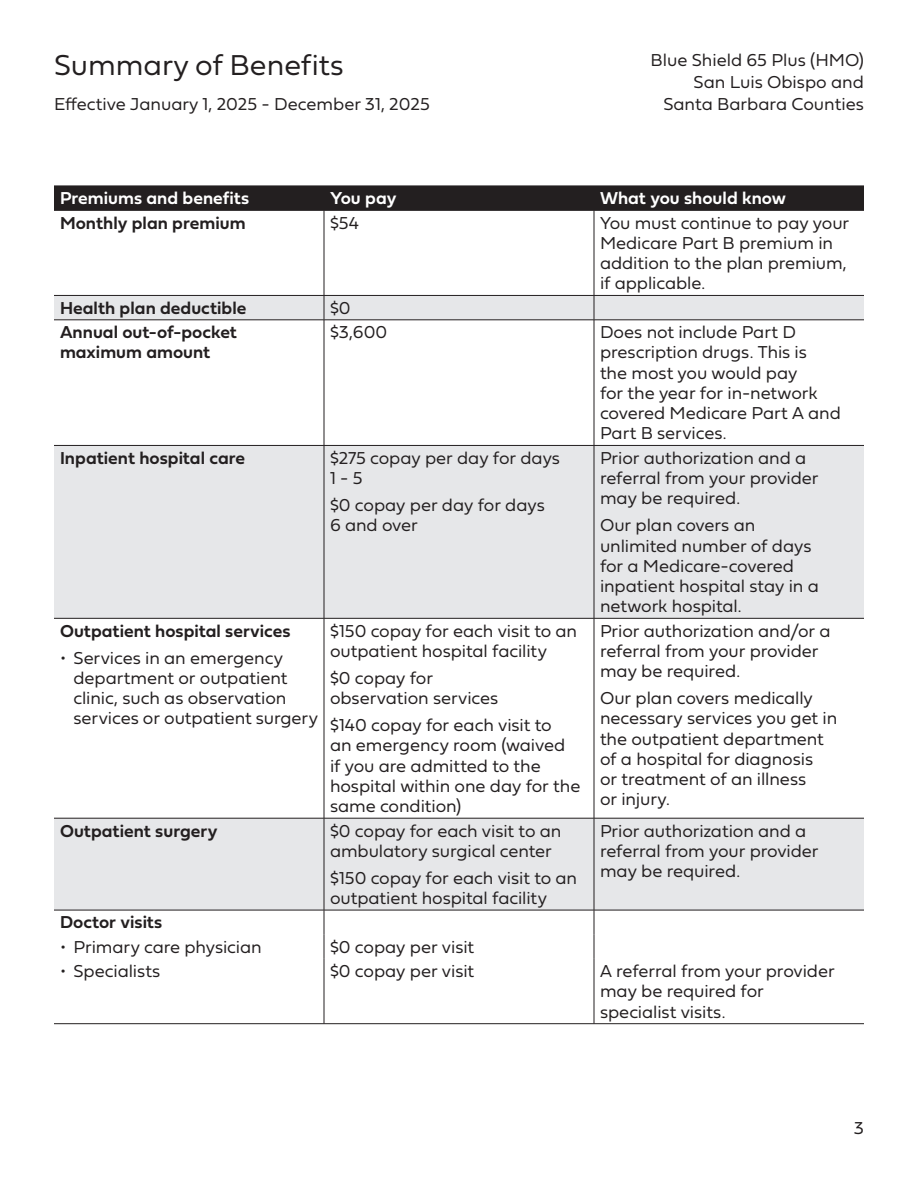
<style>
.page{position:relative;width:918px;height:1188px;background:#fff}
.page>*{position:absolute;margin:0;border:0;box-sizing:border-box;transform-origin:0 0}
.t1{font:30px "Fieldwork Geo Light";color:#231f20}
.t2{font:18px/20.2px "Fieldwork Geo Light";letter-spacing:-.005em;color:#231f20}
.t3{font:18px/20.2px "Fieldwork Geo Demibold";color:#231f20}
.t4{font:18px "Fieldwork Geo Demibold";color:#fff}
</style>
<div class="page">
<svg style="left:54px;top:296px;width:810px;height:614px"></svg>
<div style="left:54px;top:186px;width:810px;height:24px;background:#231f20"></div>
<hr style="left:54px;top:210px;width:270px;height:1px;background:#231f20">
<hr style="left:324px;top:210px;width:270px;height:1px;background:#231f20">
<hr style="left:324px;top:211px;width:1px;height:84px;background:#231f20">
<hr style="left:594px;top:210px;width:270px;height:1px;background:#231f20">
<hr style="left:594px;top:211px;width:1px;height:84px;background:#231f20">
<hr style="left:54px;top:295px;width:270px;height:1px;background:#231f20">
<hr style="left:324px;top:295px;width:270px;height:1px;background:#231f20">
<svg style="left:324px;top:296px;width:1px;height:24px"></svg>
<hr style="left:594px;top:295px;width:270px;height:1px;background:#231f20">
<svg style="left:594px;top:296px;width:1px;height:24px"></svg>
<hr style="left:54px;top:320px;width:270px;height:1px;background:#231f20">
<hr style="left:324px;top:320px;width:270px;height:1px;background:#231f20">
<hr style="left:324px;top:320px;width:1px;height:125px;background:#231f20">
<hr style="left:594px;top:320px;width:270px;height:1px;background:#231f20">
<hr style="left:594px;top:320px;width:1px;height:125px;background:#231f20">
<hr style="left:54px;top:445px;width:270px;height:1px;background:#231f20">
<hr style="left:324px;top:445px;width:270px;height:1px;background:#231f20">
<hr style="left:324px;top:446px;width:1px;height:172px;background:#231f20">
<hr style="left:594px;top:445px;width:270px;height:1px;background:#231f20">
<hr style="left:594px;top:446px;width:1px;height:172px;background:#231f20">
<hr style="left:54px;top:618px;width:270px;height:1px;background:#231f20">
<hr style="left:324px;top:618px;width:270px;height:1px;background:#231f20">
<hr style="left:324px;top:619px;width:1px;height:199px;background:#231f20">
<hr style="left:594px;top:618px;width:270px;height:1px;background:#231f20">
<hr style="left:594px;top:619px;width:1px;height:199px;background:#231f20">
<hr style="left:54px;top:818px;width:270px;height:1px;background:#231f20">
<hr style="left:324px;top:818px;width:270px;height:1px;background:#231f20">
<hr style="left:324px;top:818px;width:1px;height:92px;background:#231f20">
<hr style="left:594px;top:818px;width:270px;height:1px;background:#231f20">
<hr style="left:594px;top:818px;width:1px;height:92px;background:#231f20">
<hr style="left:54px;top:910px;width:270px;height:1px;background:#231f20">
<hr style="left:324px;top:910px;width:270px;height:1px;background:#231f20">
<hr style="left:594px;top:910px;width:270px;height:1px;background:#231f20">
<svg style="left:324px;top:910px;width:1px;height:49px"></svg>
<svg style="left:594px;top:910px;width:1px;height:49px"></svg>
<hr style="left:324px;top:959px;width:1px;height:65px;background:#231f20">
<hr style="left:594px;top:959px;width:1px;height:65px;background:#231f20">
<hr style="left:54px;top:1023px;width:270px;height:1px;background:#231f20">
<hr style="left:324px;top:1023px;width:270px;height:1px;background:#231f20">
<hr style="left:594px;top:1023px;width:270px;height:1px;background:#231f20">
<h2 class="t1" style="left:54px;top:41px;width:291px">Summary of Benefits</h2>
<p class="t2" style="left:54px;top:93px;width:377px">Effective January 1, 2025 - December 31, 2025</p>
<p class="t2" style="left:651px;top:49px;width:215px;line-height:21.6px;text-align:right">Blue Shield 65 Plus (HMO)<br>San Luis Obispo and<br>Santa Barbara Counties</p>
<p class="t4" style="left:60px;top:184px;width:191px">Premiums and benefits</p>
<p class="t4" style="left:330px;top:184px;width:68px">You pay</p>
<p class="t4" style="left:600px;top:184px;width:188px">What you should know</p>
<p class="t3" style="left:60px;top:212px;width:187px">Monthly plan premium</p>
<p class="t2" style="left:330px;top:212px;width:31px">$54</p>
<p class="t2" style="left:600px;top:212px;width:251px">You must continue to pay your<br>Medicare Part B premium in addition to the plan premium, if applicable.</p>
<p class="t3" style="left:60px;top:297px;width:188px">Health plan deductible</p>
<p class="t2" style="left:330px;top:297px;width:22px">$0</p>
<p class="t3" style="left:60px;top:321px;width:179px">Annual out-of-pocket maximum amount</p>
<p class="t2" style="left:330px;top:321px;width:59px">$3,600</p>
<p class="t2" style="left:600px;top:321px;width:243px">Does not include Part D prescription drugs. This is<br>the most you would pay<br>for the year for in-network covered Medicare Part A and<br>Part B services.</p>
<p class="t3" style="left:60px;top:447px;width:187px">Inpatient hospital care</p>
<p class="t2" style="left:330px;top:447px;width:232px">$275 copay per day for days<br>1 - 5</p>
<p class="t2" style="left:330px;top:494px;width:216px">$0 copay per day for days<br>6 and over</p>
<p class="t2" style="left:600px;top:447px;width:220px">Prior authorization and a referral from your provider may be required.</p>
<p class="t2" style="left:600px;top:514px;width:220px">Our plan covers an unlimited number of days for a Medicare-covered inpatient hospital stay in a network hospital.</p>
<p class="t3" style="left:60px;top:620px;width:232px">Outpatient hospital services</p>
<p class="t2" style="left:74px;top:647px;width:246px;text-indent:-14px">• Services in an emergency department or outpatient clinic, such as observation services or outpatient surgery</p>
<p class="t2" style="left:330px;top:620px;width:249px">$150 copay for each visit to an outpatient hospital facility</p>
<p class="t2" style="left:330px;top:667px;width:170px">$0 copay for observation services</p>
<p class="t2" style="left:330px;top:714px;width:252px">$140 copay for each visit to<br>an emergency room (waived<br>if you are admitted to the hospital within one day for the same condition)</p>
<p class="t3" style="left:60px;top:820px;width:159px">Outpatient surgery</p>
<p class="t2" style="left:330px;top:820px;width:233px">$0 copay for each visit to an ambulatory surgical center</p>
<p class="t2" style="left:330px;top:867px;width:249px">$150 copay for each visit to an outpatient hospital facility</p>
<p class="t2" style="left:600px;top:620px;width:232px">Prior authorization and/or a referral from your provider may be required.</p>
<p class="t2" style="left:600px;top:687px;width:239px">Our plan covers medically necessary services you get in the outpatient department of a hospital for diagnosis<br>or treatment of an illness<br>or injury.</p>
<p class="t2" style="left:600px;top:820px;width:220px">Prior authorization and a referral from your provider may be required.</p>
<p class="t3" style="left:60px;top:912px;width:104px">Doctor visits</p>
<p class="t2" style="left:60px;top:936px;width:203px">• Primary care physician</p>
<p class="t2" style="left:330px;top:936px;width:146px">$0 copay per visit</p>
<p class="t2" style="left:60px;top:960px;width:102px">• Specialists</p>
<p class="t2" style="left:330px;top:960px;width:146px">$0 copay per visit</p>
<p class="t2" style="left:600px;top:960px;width:236px">A referral from your provider may be required for specialist visits.</p>
<p class="t2" style="left:854px;top:1117px;width:12px">3</p>
</div>
